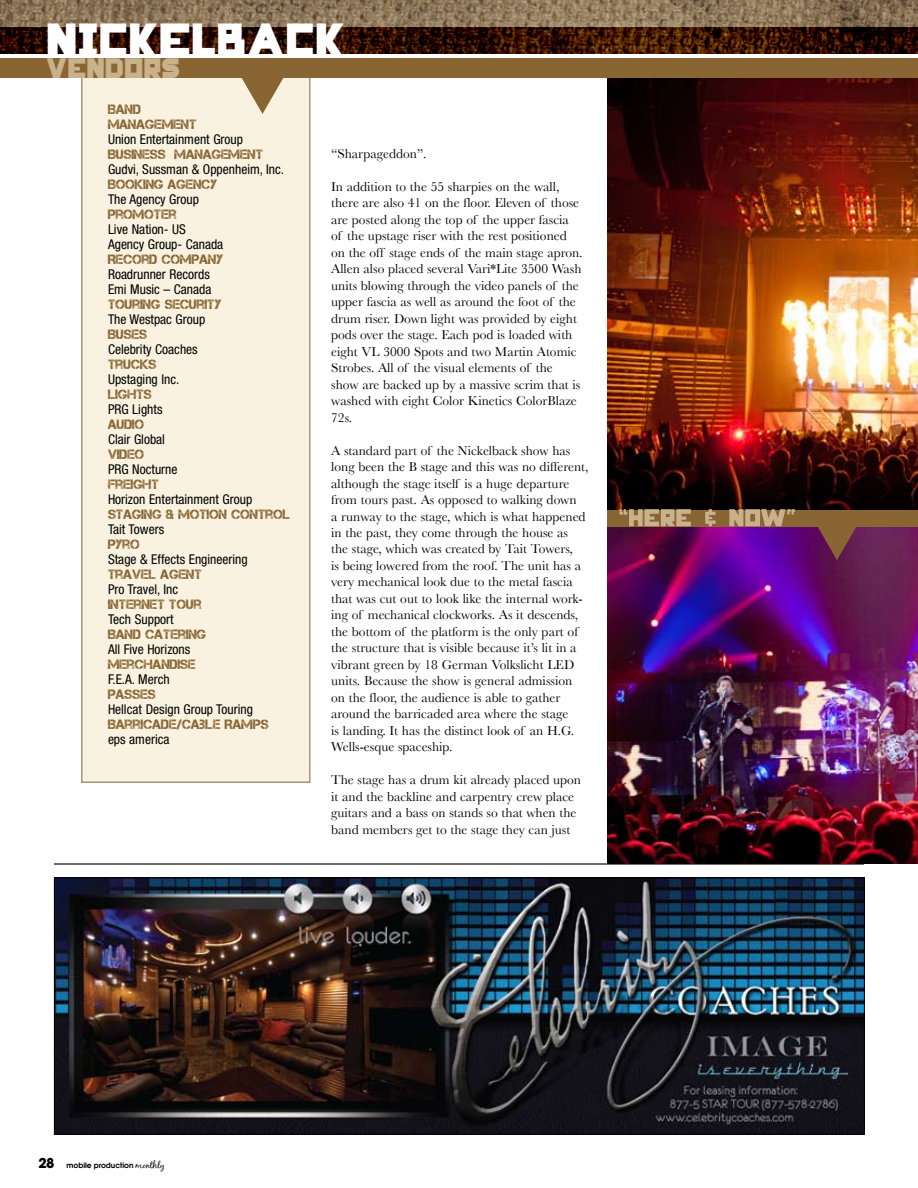
<style>
.page{position:relative;width:918px;height:1188px;background:#fff}
.page>*{position:absolute;margin:0;border:0;box-sizing:border-box;transform-origin:0 0}
.t1{font:44.7px "Hunger Games";color:#fff}
.t2{font:26.25px "Hunger Games";color:#c8b18b}
.t3{font:13.5px/16.5px "Baskerville";color:#000}
.t4{font:condensed 13.5px/15px "Helvetica Neue";color:#000}
.t5{font:13.5px/15px "Captureit";color:#896533}
.t6{font:600 7.5px "Avant Garde";color:#000}
.s1{font-weight:700;font-size:13.5px}
.s2{font-family:"Black Jack";font-weight:400;font-size:9px}
</style>
<div class="page">
<img style="left:0;top:0;width:918px;height:54px">
<img style="left:608px;top:78px;width:310px;height:432px">
<div style="left:81px;top:68px;width:229px;height:715px;background:#f9f2e0"></div>
<img style="left:56px;top:880px;width:807px;height:253px">
<div style="left:54px;top:878px;width:811px;height:257px;border:1px solid #000"></div>
<div style="left:0;top:59px;width:918px;height:19px;background:#896533"></div>
<svg style="left:241px;top:78px;width:43px;height:36px"></svg>
<hr style="left:54px;top:863px;width:810px;height:2px;background:#000">
<img style="left:608px;top:526px;width:310px;height:338px">
<div style="left:608px;top:510px;width:310px;height:16px;background:#896533"></div>
<svg style="left:814px;top:526px;width:46px;height:34px;background:#713745"></svg>
<svg style="left:620px;top:509px;width:175px;height:17px"></svg>
<h1 class="t1" style="left:46px;top:24px;width:301px">NICKELBACK</h1>
<h2 class="t2" style="left:46px;top:58px;width:136px">VENDORS</h2>
<p class="t5" style="left:108px;top:102px;width:90px">BAND<br>MANAGEMENT</p>
<p class="t4" style="left:108px;top:132px;width:137px">Union Entertainment Group</p>
<p class="t5" style="left:108px;top:147px;width:157px">BUSINESS MANAGEMENT</p>
<p class="t4" style="left:108px;top:162px;width:178px">Gudvi, Sussman &amp; Oppenheim, Inc.</p>
<p class="t5" style="left:108px;top:177px;width:111px">BOOKING AGENCY</p>
<p class="t4" style="left:108px;top:192px;width:93px">The Agency Group</p>
<p class="t5" style="left:108px;top:207px;width:70px">PROMOTER</p>
<p class="t4" style="left:108px;top:222px;width:117px">Live Nation- US<br>Agency Group- Canada</p>
<p class="t5" style="left:108px;top:252px;width:117px">RECORD COMPANY</p>
<p class="t4" style="left:108px;top:267px;width:105px">Roadrunner Records<br>Emi Music – Canada</p>
<p class="t5" style="left:108px;top:297px;width:115px">TOURING SECURITY</p>
<p class="t4" style="left:108px;top:311px;width:99px">The Westpac Group</p>
<p class="t5" style="left:108px;top:327px;width:41px">BUSES</p>
<p class="t4" style="left:108px;top:341px;width:91px">Celebrity Coaches</p>
<p class="t5" style="left:108px;top:357px;width:50px">TRUCKS</p>
<p class="t4" style="left:108px;top:371px;width:73px">Upstaging Inc.</p>
<p class="t5" style="left:108px;top:387px;width:45px">LIGHTS</p>
<p class="t4" style="left:108px;top:401px;width:56px">PRG Lights</p>
<p class="t5" style="left:108px;top:417px;width:38px">AUDIO</p>
<p class="t4" style="left:108px;top:431px;width:59px">Clair Global</p>
<p class="t5" style="left:108px;top:447px;width:38px">VIDEO</p>
<p class="t4" style="left:108px;top:461px;width:71px">PRG Nocturne</p>
<p class="t5" style="left:108px;top:477px;width:53px">FREIGHT</p>
<p class="t4" style="left:108px;top:491px;width:146px">Horizon Entertainment Group</p>
<p class="t5" style="left:108px;top:507px;width:184px">STAGING &amp; MOTION CONTROL</p>
<p class="t4" style="left:108px;top:521px;width:58px">Tait Towers</p>
<p class="t5" style="left:108px;top:537px;width:33px">PYRO</p>
<p class="t4" style="left:108px;top:551px;width:141px">Stage &amp; Effects Engineering</p>
<p class="t5" style="left:108px;top:567px;width:95px">TRAVEL AGENT</p>
<p class="t4" style="left:108px;top:581px;width:72px">Pro Travel, Inc</p>
<p class="t5" style="left:108px;top:597px;width:95px">INTERNET TOUR</p>
<p class="t4" style="left:108px;top:611px;width:67px">Tech Support</p>
<p class="t5" style="left:108px;top:627px;width:100px">BAND CATERING</p>
<p class="t4" style="left:108px;top:641px;width:84px">All Five Horizons</p>
<p class="t5" style="left:108px;top:657px;width:89px">MERCHANDISE</p>
<p class="t4" style="left:108px;top:671px;width:63px">F.E.A. Merch</p>
<p class="t5" style="left:108px;top:687px;width:49px">PASSES</p>
<p class="t4" style="left:108px;top:701px;width:147px">Hellcat Design Group Touring</p>
<p class="t5" style="left:108px;top:717px;width:162px">BARRICADE/CABLE RAMPS</p>
<p class="t4" style="left:108px;top:731px;width:63px">eps america</p>
<p class="t3" style="left:331px;top:145px;width:97px">“Sharpageddon”.</p>
<p class="t3" style="left:331px;top:178px;width:253px">In addition to the 55 sharpies on the wall, there are also 41 on the floor. Eleven of those are posted along the top of the upper fascia<br>of the upstage riser with the rest positioned on the off stage ends of the main stage apron.<br>Allen also placed several Vari*Lite 3500 Wash units blowing through the video panels of the upper fascia as well as around the foot of the drum riser. Down light was provided by eight pods over the stage. Each pod is loaded with eight VL 3000 Spots and two Martin Atomic Strobes. All of the visual elements of the show are backed up by a massive scrim that is washed with eight Color Kinetics ColorBlaze 72s.</p>
<p class="t3" style="left:331px;top:442px;width:259px">A standard part of the Nickelback show has long been the B stage and this was no different, although the stage itself is a huge departure from tours past. As opposed to walking down<br>a runway to the stage, which is what happened in the past, they come through the house as<br>the stage, which was created by Tait Towers,<br>is being lowered from the roof. The unit has a very mechanical look due to the metal fascia that was cut out to look like the internal work&shy;ing of mechanical clockworks. As it descends, the bottom of the platform is the only part of the structure that is visible because it’s lit in a vibrant green by 18 German Volkslicht LED units. Because the show is general admission on the floor, the audience is able to gather around the barricaded area where the stage<br>is landing. It has the distinct look of an H.G.<br>Wells-esque spaceship.</p>
<p class="t3" style="left:331px;top:772px;width:251px">The stage has a drum kit already placed upon it and the backline and carpentry crew place guitars and a bass on stands so that when the band members get to the stage they can just</p>
<p class="t6" style="left:39px;top:1160px;width:128px"><span class="s1">28</span> mobile production <span class="s2">monthly</span></p>
</div>
